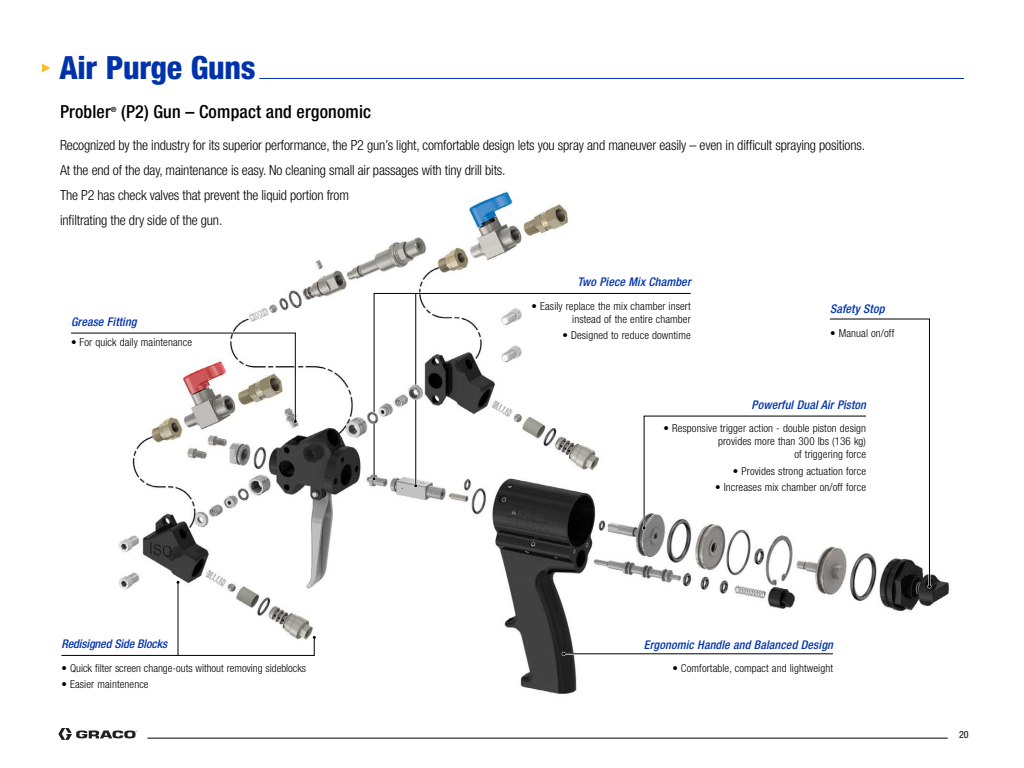
<style>
.page{position:relative;width:1024px;height:768px;background:#fff}
.page>*{position:absolute;margin:0;border:0;box-sizing:border-box;transform-origin:0 0}
.t1{font:800 condensed 32px "Helvetica Neue LT Std";letter-spacing:-.01em;color:#0033ab}
.t2{font:500 condensed 18px "Helvetica Neue LT Std";letter-spacing:.01em;color:#000}
.t3{font:300 condensed 14px/25px "Helvetica Neue LT Std";letter-spacing:-.01em;color:#000}
.t4{font:italic 500 condensed 12px "Helvetica Neue LT Std";letter-spacing:.01em;color:#0033ab}
.t5{font:italic 500 condensed 12px "Helvetica Neue LT Std";letter-spacing:-.01em;color:#0033ab}
.t6{font:300 condensed 11px/13px "Helvetica Neue LT Std";letter-spacing:.01em;color:#000;text-align:right}
.t7{font:condensed 10px "Helvetica Neue LT Std";color:#000}
.t8{font:500 condensed 7.2px "Helvetica Neue LT Std";color:#000}
</style>
<div class="page">
<img style="left:118px;top:190px;width:832px;height:504px">
<hr style="left:259px;top:78px;width:705px;height:1px;background:#0033ab">
<svg style="left:42px;top:63px;width:8px;height:10px"></svg>
<svg style="left:414px;top:484px;width:4px;height:4px"></svg>
<svg style="left:176px;top:580px;width:4px;height:4px"></svg>
<svg style="left:372px;top:291px;width:321px;height:123px"></svg>
<hr style="left:564px;top:653px;width:269px;height:2px;background:#fff">
<svg style="left:562px;top:652px;width:4px;height:4px"></svg>
<svg style="left:373px;top:293px;width:318px;height:120px"></svg>
<svg style="left:642px;top:317px;width:289px;height:272px"></svg>
<hr style="left:564px;top:654px;width:269px;height:1px;background:#000">
<hr style="left:415px;top:293px;width:1px;height:92px;background:#000">
<hr style="left:178px;top:583px;width:1px;height:72px;background:#000">
<svg style="left:61px;top:635px;width:255px;height:22px"></svg>
<hr style="left:373px;top:424px;width:2px;height:55px;background:#fff">
<hr style="left:415px;top:400px;width:2px;height:84px;background:#fff">
<svg style="left:372px;top:477px;width:4px;height:4px"></svg>
<hr style="left:374px;top:423px;width:1px;height:55px;background:#000">
<hr style="left:415px;top:400px;width:1px;height:85px;background:#000">
<svg style="left:71px;top:331px;width:226px;height:92px"></svg>
<svg style="left:58px;top:728px;width:79px;height:12px"></svg>
<hr style="left:147px;top:738px;width:801px;height:1px;background:#000">
<h1 class="t1" style="left:59px;top:48px;width:198px">Air Purge Guns</h1>
<h2 class="t2" style="left:60px;top:101px;width:52px">Probler</h2>
<p class="t8" style="left:111px;top:105px;width:7px">®</p>
<h2 class="t2" style="left:121px;top:101px;width:251px">(P2) Gun – Compact and ergonomic</h2>
<p class="t3" style="left:60px;top:132px;width:807px">Recognized by the industry for its superior performance, the P2 gun’s light, comfortable design lets you spray and maneuver easily – even in difficult spraying positions.<br>At the end of the day, maintenance is easy. No cleaning small air passages with tiny drill bits.<br>The P2 has check valves that prevent the liquid portion from<br>infiltrating the dry side of the gun.</p>
<p class="t4" style="left:71px;top:314px;width:67px">Grease Fitting</p>
<p class="t6" style="left:71px;top:335px;width:123px">• For quick daily maintenance</p>
<p class="t5" style="left:62px;top:637px;width:107px">Redisigned Side Blocks</p>
<p class="t6" style="left:62px;top:661px;width:246px">• Quick filter screen change-outs without removing sideblocks</p>
<p class="t6" style="left:62px;top:678px;width:89px">• Easier maintenence</p>
<p class="t4" style="left:577px;top:275px;width:115px">Two Piece Mix Chamber</p>
<p class="t6" style="left:532px;top:299px;width:161px">• Easily replace the mix chamber insert instead of the entire chamber</p>
<p class="t6" style="left:562px;top:329px;width:130px">• Designed to reduce downtime</p>
<p class="t4" style="left:830px;top:302px;width:56px">Safety Stop</p>
<p class="t6" style="left:830px;top:327px;width:66px">• Manual on/off</p>
<p class="t4" style="left:752px;top:397px;width:116px">Powerful Dual Air Piston</p>
<p class="t6" style="left:663px;top:422px;width:204px">• Responsive trigger action - double piston design provides more than 300 lbs (136 kg)<br>of triggering force</p>
<p class="t6" style="left:733px;top:464px;width:135px">• Provides strong actuation force</p>
<p class="t6" style="left:715px;top:481px;width:152px">• Increases mix chamber on/off force</p>
<p class="t4" style="left:644px;top:637px;width:191px">Ergonomic Handle and Balanced Design</p>
<p class="t6" style="left:672px;top:662px;width:162px">• Comfortable, compact and lightweight</p>
<p class="t7" style="left:959px;top:729px;width:11px">20</p>
</div>
